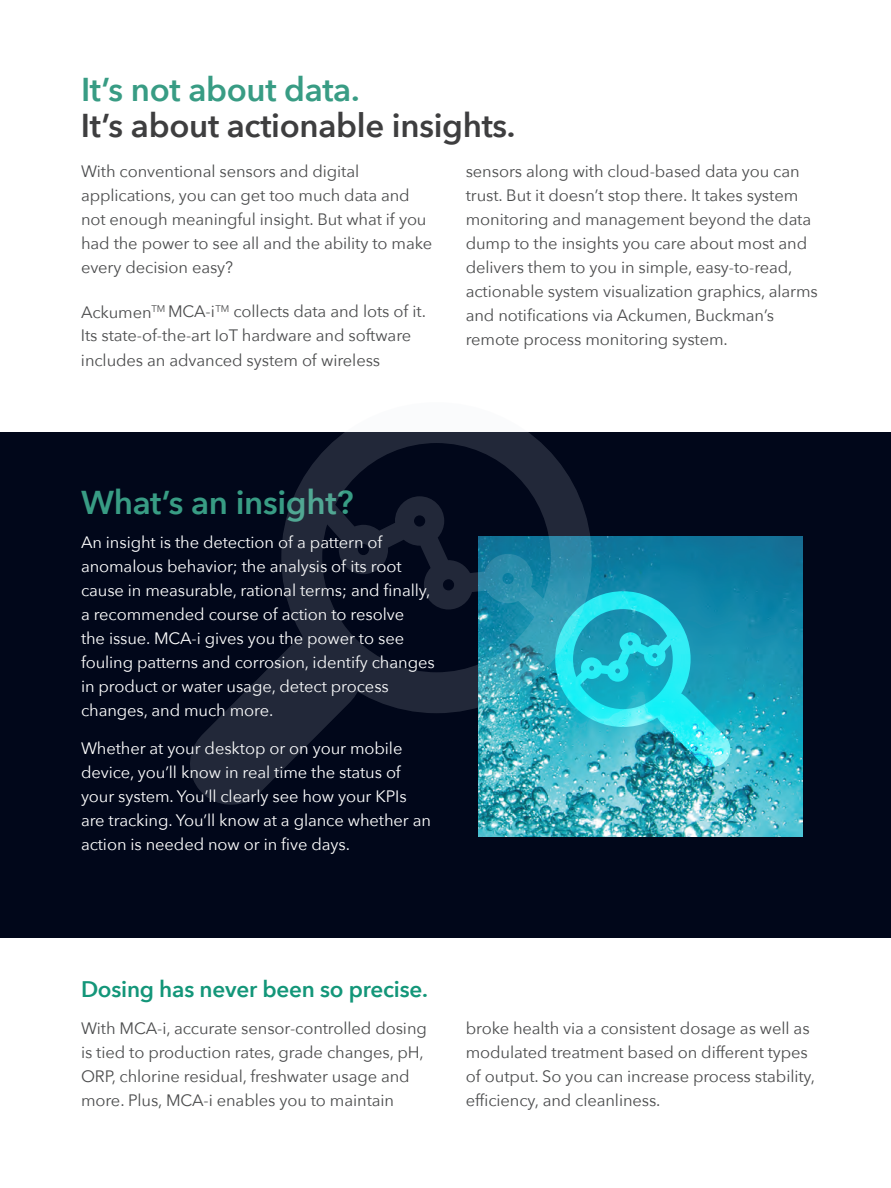
<style>
.page{position:relative;width:891px;height:1188px;background:#fff}
.page>*{position:absolute;margin:0;border:0;box-sizing:border-box;transform-origin:0 0}
.t1{font:600 33px/36px "Avenir Next";letter-spacing:-.01em;color:#3e3e3f}
.t2{font:600 33px "Avenir Next";letter-spacing:-.01em;color:#389c84}
.t3{font:600 22.5px "Avenir Next";letter-spacing:-.01em;color:#139679}
.t4{font:16.5px/24px "Avenir Next";letter-spacing:-.005em;color:#4b4c4d}
.t5{font:16.5px/24px "Avenir Next";letter-spacing:-.005em;color:#fff}
.s1{color:#389c84}
</style>
<div class="page">
<div style="left:0;top:432px;width:891px;height:505px;background:#01071a"></div>
<img style="left:478px;top:536px;width:324px;height:301px">
<div style="left:555px;top:591px;width:136px;height:136px;border:18px solid #e4e9ed;border-radius:50%"></div>
<svg style="left:572px;top:631px;width:160px;height:137px;background:#2bbfd0"></svg>
<div style="left:281px;top:402px;width:311px;height:311px;border:41px solid #e4e9ed;border-radius:50%"></div>
<svg style="left:190px;top:557px;width:247px;height:248px"></svg>
<svg style="left:311px;top:493px;width:243px;height:128px"></svg>
<p class="t1" style="left:81px;top:70px;width:436px"><span class="s1">It’s not about data.<br></span>It’s about actionable insights.</p>
<p class="t4" style="left:81px;top:159px;width:353px">With conventional sensors and digital applications, you can get too much data and not enough meaningful insight. But what if you had the power to see all and the ability to make every decision easy?</p>
<p class="t4" style="left:81px;top:299px;width:347px">Ackumen<sup>TM</sup> MCA-i<sup>TM</sup> collects data and lots of it.<br>Its state-of-the-art IoT hardware and software includes an advanced system of wireless</p>
<p class="t4" style="left:466px;top:159px;width:354px">sensors along with cloud-based data you can trust. But it doesn’t stop there. It takes system monitoring and management beyond the data dump to the insights you care about most and delivers them to you in simple, easy-to-read, actionable system visualization graphics, alarms and notifications via Ackumen, Buckman’s remote process monitoring system.</p>
<p class="t2" style="left:81px;top:475px;width:274px">What’s an insight?</p>
<p class="t5" style="left:81px;top:530px;width:355px">An insight is the detection of a pattern of anomalous behavior; the analysis of its root cause in measurable, rational terms; and finally, a recommended course of action to resolve<br>the issue. MCA-i gives you the power to see fouling patterns and corrosion, identify changes in product or water usage, detect process changes, and much more.</p>
<p class="t5" style="left:81px;top:736px;width:352px">Whether at your desktop or on your mobile device, you’ll know in real time the status of your system. You’ll clearly see how your KPIs are tracking. You’ll know at a glance whether an action is needed now or in five days.</p>
<p class="t3" style="left:81px;top:970px;width:348px">Dosing has never been so precise.</p>
<p class="t4" style="left:81px;top:1016px;width:347px">With MCA-i, accurate sensor-controlled dosing is tied to production rates, grade changes, pH, ORP, chlorine residual, freshwater usage and more. Plus, MCA-i enables you to maintain</p>
<p class="t4" style="left:466px;top:1016px;width:351px">broke health via a consistent dosage as well as modulated treatment based on different types of output. So you can increase process stability, efficiency, and cleanliness.</p>
</div>
